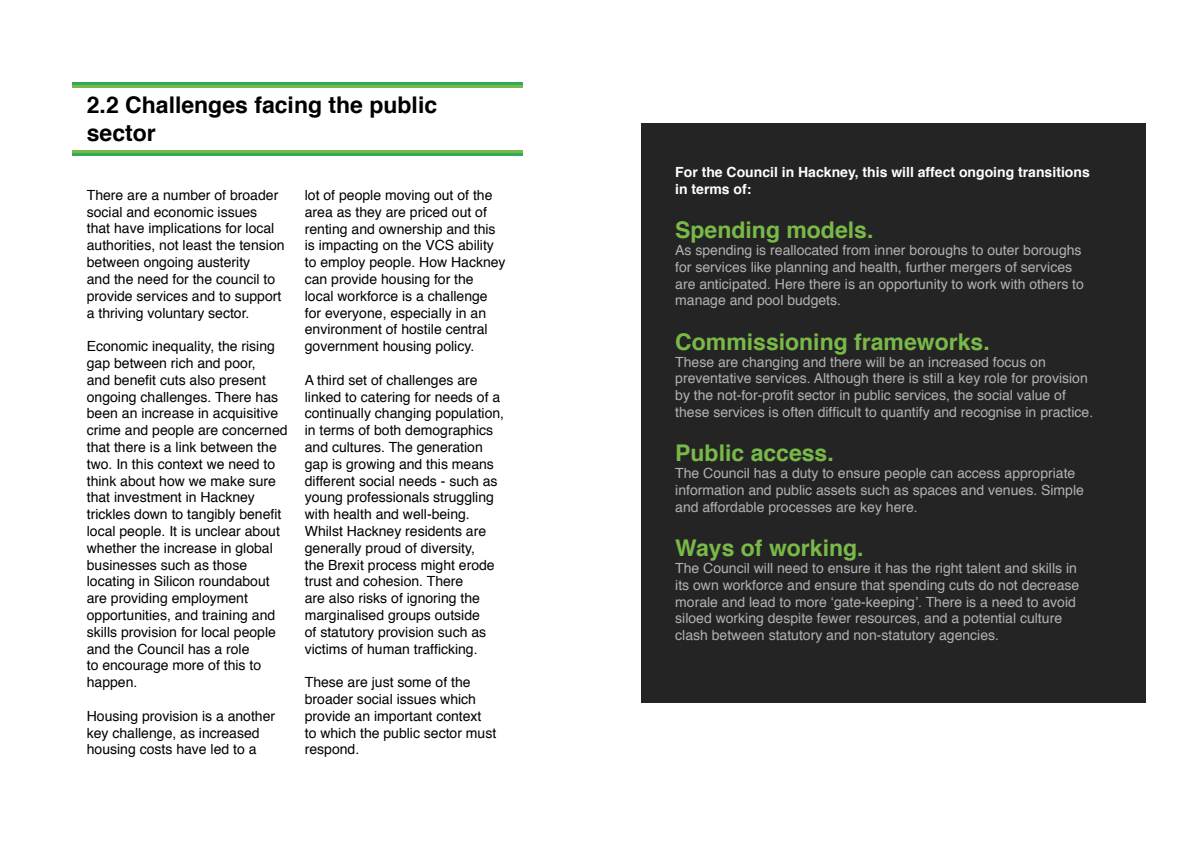
<style>
.page{position:relative;width:1191px;height:842px;background:#fff}
.page>*{position:absolute;margin:0;border:0;box-sizing:border-box;transform-origin:0 0}
.t1{font:700 23px "Helvetica";color:#78b947}
.t2{font:700 23px/27.6px "Helvetica";color:#000}
.t3{font:14px/16.8px "Helvetica";color:#000}
.t4{font:14px/16.8px "Helvetica";color:#b3b2b2}
.t5{font:700 14px/16.8px "Helvetica";color:#fff}
</style>
<div class="page">
<div style="left:641px;top:123px;width:504px;height:580px;background:#252425"></div>
<hr style="left:73px;top:83px;width:450px;height:2px;background:#2fab5b">
<hr style="left:73px;top:85px;width:450px;height:3px;background:#78b947">
<hr style="left:73px;top:153px;width:450px;height:3px;background:#2fab5b">
<hr style="left:73px;top:151px;width:450px;height:2px;background:#78b947">
<h1 class="t2" style="left:87px;top:92px;width:352px">2.2 Challenges facing the public sector</h1>
<p class="t3" style="left:87px;top:187px;width:199px">There are a number of broader social and economic issues<br>that have implications for local authorities, not least the tension between ongoing austerity<br>and the need for the council to provide services and to support a thriving voluntary sector.</p>
<p class="t3" style="left:87px;top:338px;width:202px">Economic inequality, the rising gap between rich and poor,<br>and benefit cuts also present ongoing challenges. There has been an increase in acquisitive crime and people are concerned that there is a link between the two. In this context we need to think about how we make sure that investment in Hackney trickles down to tangibly benefit local people. It is unclear about whether the increase in global businesses such as those locating in Silicon roundabout are providing employment opportunities, and training and skills provision for local people and the Council has a role<br>to encourage more of this to happen.</p>
<p class="t3" style="left:87px;top:708px;width:190px">Housing provision is a another key challenge, as increased housing costs have led to a</p>
<p class="t3" style="left:305px;top:187px;width:202px">lot of people moving out of the area as they are priced out of renting and ownership and this is impacting on the VCS ability to employ people. How Hackney can provide housing for the local workforce is a challenge for everyone, especially in an environment of hostile central government housing policy.</p>
<p class="t3" style="left:305px;top:372px;width:201px">A third set of challenges are linked to catering for needs of a continually changing population, in terms of both demographics and cultures. The generation gap is growing and this means different social needs - such as young professionals struggling with health and well-being.<br>Whilst Hackney residents are generally proud of diversity,<br>the Brexit process might erode trust and cohesion. There<br>are also risks of ignoring the marginalised groups outside<br>of statutory provision such as victims of human trafficking.</p>
<p class="t3" style="left:305px;top:674px;width:193px">These are just some of the broader social issues which provide an important context to which the public sector must respond.</p>
<p class="t5" style="left:675px;top:164px;width:416px">For the Council in Hackney, this will affect ongoing transitions in terms of:</p>
<h1 class="t1" style="left:675px;top:212px;width:200px">Spending models.</h1>
<p class="t4" style="left:675px;top:242px;width:410px">As spending is reallocated from inner boroughs to outer boroughs for services like planning and health, further mergers of services are anticipated. Here there is an opportunity to work with others to manage and pool budgets.</p>
<h1 class="t1" style="left:675px;top:323px;width:316px">Commissioning frameworks.</h1>
<p class="t4" style="left:675px;top:354px;width:419px">These are changing and there will be an increased focus on preventative services. Although there is still a key role for provision by the not-for-profit sector in public services, the social value of these services is often difficult to quantify and recognise in practice.</p>
<h1 class="t1" style="left:675px;top:435px;width:160px">Public access.</h1>
<p class="t4" style="left:675px;top:465px;width:410px">The Council has a duty to ensure people can access appropriate information and public assets such as spaces and venues. Simple and affordable processes are key here.</p>
<h1 class="t1" style="left:675px;top:530px;width:190px">Ways of working.</h1>
<p class="t4" style="left:675px;top:560px;width:405px">The Council will need to ensure it has the right talent and skills in its own workforce and ensure that spending cuts do not decrease morale and lead to more ‘gate-keeping’. There is a need to avoid siloed working despite fewer resources, and a potential culture clash between statutory and non-statutory agencies.</p>
</div>
